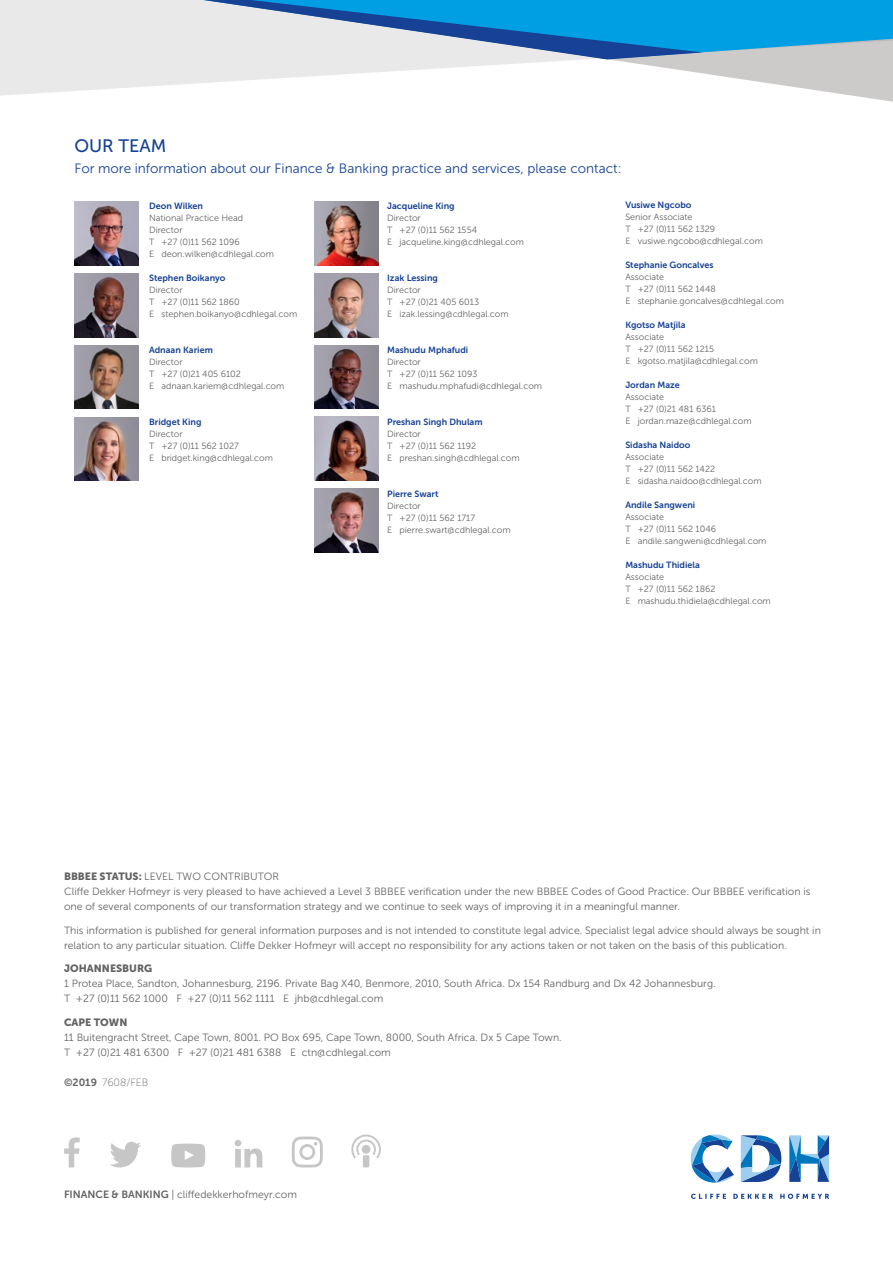
<style>
.page{position:relative;width:893px;height:1263px;background:#fff}
.page>*{position:absolute;margin:0;border:0;box-sizing:border-box;transform-origin:0 0}
.t1{font:18px "Museo Sans 500";color:#164194}
.t2{font:13.5px "Museo Sans 300";color:#164194}
.t3{font:10.5px/15px "Museo Sans 300";color:#646363}
.t4{font:10.5px "Museo Sans 900";color:#646363}
.t5{font:10.5px "Museo Sans 100";color:#646363}
.t6{font:9px/12px "Museo Sans 300";color:#646363}
.t7{font:9px "Museo Sans 700";color:#164194}
.s1{font-family:"Museo Sans 900"}
.s2{font-family:"Museo Sans 700"}
</style>
<div class="page">
<svg style="left:0;top:0;width:893px;height:97px;fill:#eae9e9"></svg>
<svg style="left:203px;top:0;width:690px;height:59px;background:#56abd8"></svg>
<svg style="left:691px;top:1194px;width:138px;height:5px"></svg>
<svg style="left:789px;top:1135px;width:40px;height:47px"></svg>
<svg style="left:691px;top:1134px;width:43px;height:48px"></svg>
<svg style="left:741px;top:1135px;width:40px;height:47px"></svg>
<svg style="left:64px;top:1137px;width:16px;height:30px"></svg>
<svg style="left:110px;top:1142px;width:31px;height:25px"></svg>
<svg style="left:235px;top:1140px;width:27px;height:27px"></svg>
<svg style="left:171px;top:1143px;width:34px;height:24px"></svg>
<svg style="left:351px;top:1134px;width:30px;height:24px"></svg>
<div style="left:363px;top:1155px;width:6px;height:12px;background:#c6c6c6"></div>
<svg style="left:292px;top:1136px;width:31px;height:31px"></svg>
<img style="left:74px;top:345px;width:65px;height:64px">
<img style="left:74px;top:417px;width:65px;height:64px">
<img style="left:314px;top:202px;width:65px;height:63px">
<img style="left:74px;top:202px;width:65px;height:63px">
<img style="left:314px;top:417px;width:65px;height:63px">
<img style="left:314px;top:489px;width:65px;height:63px">
<img style="left:314px;top:273px;width:65px;height:64px">
<img style="left:314px;top:345px;width:65px;height:64px">
<img style="left:74px;top:273px;width:65px;height:64px">
<h1 class="t1" style="left:74px;top:136px;width:93px">OUR TEAM</h1>
<p class="t2" style="left:74px;top:161px;width:549px">For more information about our Finance &amp; Banking practice and services, please contact:</p>
<p class="t7" style="left:149px;top:200px;width:56px">Deon Wilken</p>
<p class="t6" style="left:149px;top:212px;width:127px">National Practice Head<br>Director<br>T +27 (0)11 562 1096<br>E deon.wilken@cdhlegal.com</p>
<p class="t7" style="left:149px;top:272px;width:78px">Stephen Boikanyo</p>
<p class="t6" style="left:149px;top:283px;width:150px">Director<br>T +27 (0)11 562 1860<br>E stephen.boikanyo@cdhlegal.com</p>
<p class="t7" style="left:149px;top:344px;width:65px">Adnaan Kariem</p>
<p class="t6" style="left:149px;top:355px;width:137px">Director<br>T +27 (0)21 405 6102<br>E adnaan.kariem@cdhlegal.com</p>
<p class="t7" style="left:149px;top:416px;width:54px">Bridget King</p>
<p class="t6" style="left:149px;top:427px;width:126px">Director<br>T +27 (0)11 562 1027<br>E bridget.king@cdhlegal.com</p>
<p class="t7" style="left:387px;top:200px;width:69px">Jacqueline King</p>
<p class="t6" style="left:387px;top:211px;width:138px">Director<br>T +27 (0)11 562 1554<br>E jacqueline.king@cdhlegal.com</p>
<p class="t7" style="left:387px;top:272px;width:52px">Izak Lessing</p>
<p class="t6" style="left:387px;top:283px;width:123px">Director<br>T +27 (0)21 405 6013<br>E izak.lessing@cdhlegal.com</p>
<p class="t7" style="left:387px;top:344px;width:83px">Mashudu Mphafudi</p>
<p class="t6" style="left:387px;top:355px;width:156px">Director<br>T +27 (0)11 562 1093<br>E mashudu.mphafudi@cdhlegal.com</p>
<p class="t7" style="left:387px;top:416px;width:97px">Preshan Singh Dhulam</p>
<p class="t6" style="left:387px;top:427px;width:134px">Director<br>T +27 (0)11 562 1192<br>E preshan.singh@cdhlegal.com</p>
<p class="t7" style="left:387px;top:488px;width:53px">Pierre Swart</p>
<p class="t6" style="left:387px;top:499px;width:125px">Director<br>T +27 (0)11 562 1717<br>E pierre.swart@cdhlegal.com</p>
<p class="t7" style="left:625px;top:200px;width:68px">Vusiwe Ngcobo</p>
<p class="t6" style="left:625px;top:211px;width:139px">Senior Associate<br>T +27 (0)11 562 1329<br>E vusiwe.ngcobo@cdhlegal.com</p>
<p class="t7" style="left:625px;top:260px;width:90px">Stephanie Goncalves</p>
<p class="t6" style="left:625px;top:271px;width:160px">Associate<br>T +27 (0)11 562 1448<br>E stephanie.goncalves@cdhlegal.com</p>
<p class="t7" style="left:625px;top:320px;width:62px">Kgotso Matjila</p>
<p class="t6" style="left:625px;top:331px;width:134px">Associate<br>T +27 (0)11 562 1215<br>E kgotso.matjila@cdhlegal.com</p>
<p class="t7" style="left:625px;top:380px;width:56px">Jordan Maze</p>
<p class="t6" style="left:625px;top:391px;width:128px">Associate<br>T +27 (0)21 481 6361<br>E jordan.maze@cdhlegal.com</p>
<p class="t7" style="left:625px;top:440px;width:67px">Sidasha Naidoo</p>
<p class="t6" style="left:625px;top:451px;width:138px">Associate<br>T +27 (0)11 562 1422<br>E sidasha.naidoo@cdhlegal.com</p>
<p class="t7" style="left:625px;top:500px;width:71px">Andile Sangweni</p>
<p class="t6" style="left:625px;top:511px;width:143px">Associate<br>T +27 (0)11 562 1046<br>E andile.sangweni@cdhlegal.com</p>
<p class="t7" style="left:625px;top:560px;width:76px">Mashudu Thidiela</p>
<p class="t6" style="left:625px;top:571px;width:147px">Associate<br>T +27 (0)11 562 1862<br>E mashudu.thidiela@cdhlegal.com</p>
<p class="t3" style="left:64px;top:869px;width:748px"><span class="s1">BBBEE STATUS:</span> LEVEL TWO CONTRIBUTOR<br>Cliffe Dekker Hofmeyr is very pleased to have achieved a Level 3 BBBEE verification under the new BBBEE Codes of Good Practice. Our BBBEE verification is one of several components of our transformation strategy and we continue to seek ways of improving it in a meaningful manner.</p>
<p class="t3" style="left:64px;top:923px;width:758px">This information is published for general information purposes and is not intended to constitute legal advice. Specialist legal advice should always be sought in relation to any particular situation. Cliffe Dekker Hofmeyr will accept no responsibility for any actions taken or not taken on the basis of this publication.</p>
<p class="t4" style="left:64px;top:962px;width:90px">JOHANNESBURG</p>
<p class="t3" style="left:64px;top:976px;width:653px">1 Protea Place, Sandton, Johannesburg, 2196. Private Bag X40, Benmore, 2010, South Africa. Dx 154 Randburg and Dx 42 Johannesburg.<br>T +27 (0)11 562 1000 F +27 (0)11 562 1111 E jhb@cdhlegal.com</p>
<p class="t4" style="left:64px;top:1016px;width:65px">CAPE TOWN</p>
<p class="t3" style="left:64px;top:1030px;width:499px">11 Buitengracht Street, Cape Town, 8001. PO Box 695, Cape Town, 8000, South Africa. Dx 5 Cape Town.<br>T +27 (0)21 481 6300 F +27 (0)21 481 6388 E ctn@cdhlegal.com</p>
<p class="t5" style="left:64px;top:1076px;width:86px"><span class="s2">©2019</span> 7608/FEB</p>
<p class="t3" style="left:64px;top:1187px;width:234px"><span class="s2">FINANCE &amp; BANKING</span> | cliffedekkerhofmeyr.com</p>
</div>
